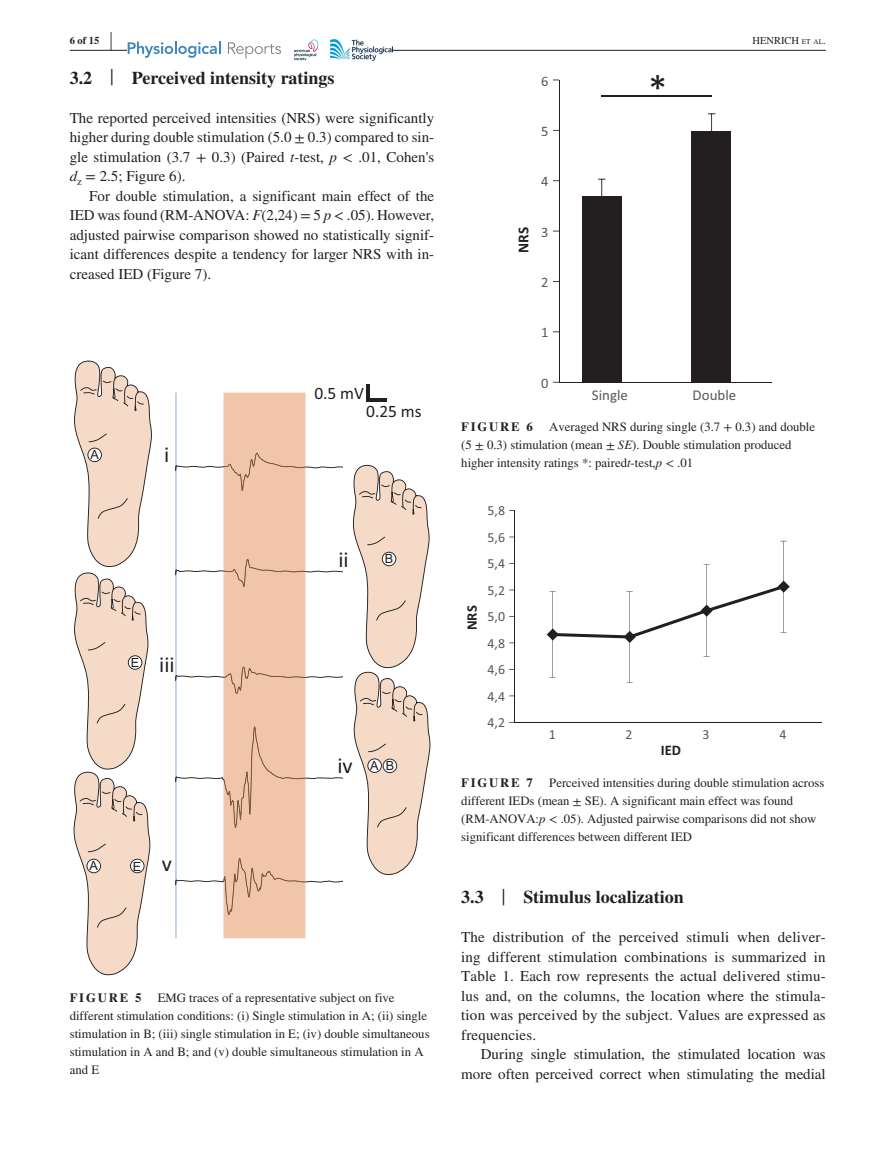
<style>
.page{position:relative;width:893px;height:1174px;background:#fff}
.page>*{position:absolute;margin:0;border:0;box-sizing:border-box;transform-origin:0 0}
.t1{font:39px "Calibri";color:#231f20}
.t2{font:700 25.95px "STIX";color:#231f20;scale:.36 1}
.t3{font:22.35px "Calibri";color:#231f20}
.t4{font:700 18px "STIX";color:#231f20}
.t5{font:17.4px "Calibri";color:#231f20}
.t6{font:700 15.3px "Calibri";color:#231f20}
.t7{font:15px/19.5px "STIX";color:#231f20;text-align:justify}
.t8{font:14.85px "Calibri";color:#57585a}
.t9{font:700 14.55px "Calibri";color:#231f20}
.t10{font:14.4px "Calibri";color:#57585a}
.t11{font:13.8px "Calibri";color:#57585a}
.t12{font:12.75px/18px "STIX";color:#231f20}
.t13{font:700 12.75px "STIX";letter-spacing:.14em;color:#231f20}
.t14{font:12.6px "Arial";color:#231f20}
.t15{font:10.5px "STIX";color:#231f20}
.t16{font:700 10.5px "STIX";color:#231f20}
.s1{font-size:7.35px}
.s2{font-weight:400;font-size:23.7px}
.s3{font-style:italic}
</style>
<div class="page">
<hr style="left:70px;top:50px;width:756px;height:1px;background:#231f20">
<div style="left:128px;top:39px;width:264px;height:22px;background:#fff"></div>
<svg style="left:294px;top:39px;width:24px;height:22px"></svg>
<img style="left:331px;top:39px;width:61px;height:22px">
<svg style="left:128px;top:42px;width:93px;height:16px"></svg>
<svg style="left:228px;top:42px;width:53px;height:17px"></svg>
<svg style="left:74px;top:360px;width:78px;height:615px"></svg>
<svg style="left:352px;top:465px;width:78px;height:410px"></svg>
<svg style="left:175px;top:392px;width:167px;height:546px"></svg>
<hr style="left:366px;top:384px;width:4px;height:18px;background:#231f20">
<hr style="left:369px;top:398px;width:17px;height:4px;background:#231f20">
<div style="left:582px;top:196px;width:40px;height:186px;background:#231f20"></div>
<svg style="left:598px;top:179px;width:7px;height:17px"></svg>
<svg style="left:708px;top:113px;width:7px;height:18px"></svg>
<hr style="left:559px;top:80px;width:1px;height:302px;background:#231f20">
<hr style="left:559px;top:382px;width:212px;height:1px;background:#231f20">
<hr style="left:601px;top:95px;width:110px;height:1px;background:#231f20">
<div style="left:691px;top:131px;width:40px;height:252px;background:#231f20"></div>
<hr style="left:514px;top:510px;width:1px;height:212px;background:#231f20">
<hr style="left:514px;top:722px;width:308px;height:1px;background:#231f20">
<hr style="left:553px;top:634px;width:1px;height:43px;background:#57585a">
<hr style="left:630px;top:637px;width:1px;height:45px;background:#57585a">
<hr style="left:706px;top:610px;width:1px;height:47px;background:#57585a">
<hr style="left:706px;top:564px;width:1px;height:46px;background:#57585a">
<hr style="left:783px;top:541px;width:1px;height:45px;background:#57585a">
<svg style="left:547px;top:580px;width:243px;height:63px"></svg>
<p class="t16" style="left:70px;top:34px;width:31px">6 of 15</p>
<h2 class="t2" style="left:110px;top:26px;width:7px">|</h2>
<p class="t15" style="left:752px;top:33px;width:75px">HENRICH <span class="s1">et al</span>.</p>
<p class="t4" style="left:70px;top:67px;width:266px">3.2 <span class="s2">|</span> Perceived intensity ratings</p>
<p class="t7" style="left:70px;top:109px;width:366px">The reported perceived intensities (NRS) were significantly higher during double stimulation (5.0 ± 0.3) compared to sin&shy;gle stimulation (3.7 + 0.3) (Paired <span class="s3">t</span>-test, <span class="s3">p</span> &lt; .01, Cohen's <span class="s3">d</span><sub>z</sub> = 2.5; Figure 6).</p>
<p class="t7" style="left:70px;top:187px;width:366px;text-indent:20px">For double stimulation, a significant main effect of the IED was found (RM-ANOVA: <span class="s3">F</span>(2,24) = 5 <span class="s3">p</span> &lt; .05). However, adjusted pairwise comparison showed no statistically signif&shy;icant differences despite a tendency for larger NRS with in&shy;creased IED (Figure 7).</p>
<h1 class="t1" style="left:648px;top:64px;width:21px">*</h1>
<p class="t10" style="left:541px;top:72px;width:9px">6</p>
<p class="t10" style="left:541px;top:122px;width:9px">5</p>
<p class="t10" style="left:541px;top:172px;width:9px">4</p>
<p class="t10" style="left:541px;top:223px;width:9px">3</p>
<p class="t6" style="left:514px;top:253px;width:27px;rotate:-90deg">NRS</p>
<p class="t10" style="left:541px;top:273px;width:9px">2</p>
<p class="t5" style="left:314px;top:382px;width:51px">0.5 mV</p>
<p class="t5" style="left:366px;top:400px;width:57px">0.25 ms</p>
<p class="t14" style="left:90px;top:446px;width:10px">A</p>
<h3 class="t3" style="left:164px;top:440px;width:7px">i</h3>
<h3 class="t3" style="left:338px;top:546px;width:12px">ii</h3>
<p class="t14" style="left:385px;top:551px;width:10px">B</p>
<p class="t14" style="left:131px;top:654px;width:10px">E</p>
<h3 class="t3" style="left:159px;top:650px;width:17px">iii</h3>
<h3 class="t3" style="left:338px;top:751px;width:17px">iv</h3>
<p class="t14" style="left:370px;top:757px;width:25px">A B</p>
<p class="t14" style="left:89px;top:857px;width:10px">A</p>
<p class="t14" style="left:133px;top:858px;width:10px">E</p>
<h3 class="t3" style="left:162px;top:849px;width:12px">v</h3>
<p class="t13" style="left:70px;top:990px;width:73px">FIGURE 5</p>
<p class="t12" style="left:70px;top:989px;width:361px;text-indent:88px">EMG traces of a representative subject on five different stimulation conditions: (i) Single stimulation in A; (ii) single stimulation in B; (iii) single stimulation in E; (iv) double simultaneous stimulation in A and B; and (v) double simultaneous stimulation in A and E</p>
<p class="t10" style="left:541px;top:323px;width:9px">1</p>
<p class="t10" style="left:541px;top:374px;width:9px">0</p>
<p class="t8" style="left:592px;top:385px;width:38px">Single</p>
<p class="t8" style="left:693px;top:385px;width:45px">Double</p>
<p class="t13" style="left:461px;top:419px;width:73px">FIGURE 6</p>
<p class="t12" style="left:461px;top:419px;width:355px;text-indent:88px">Averaged NRS during single (3.7 + 0.3) and double (5 ± 0.3) stimulation (mean ± <span class="s3">SE</span>). Double stimulation produced higher intensity ratings *: paired<span class="s3">t</span>-test,<span class="s3">p</span> &lt; .01</p>
<p class="t11" style="left:488px;top:502px;width:19px">5,8</p>
<p class="t11" style="left:488px;top:528px;width:19px">5,6</p>
<p class="t11" style="left:488px;top:555px;width:19px">5,4</p>
<p class="t9" style="left:463px;top:630px;width:26px;rotate:-90deg">NRS</p>
<p class="t11" style="left:488px;top:581px;width:19px">5,2</p>
<p class="t11" style="left:488px;top:608px;width:19px">5,0</p>
<p class="t11" style="left:488px;top:634px;width:19px">4,8</p>
<p class="t11" style="left:488px;top:660px;width:19px">4,6</p>
<p class="t11" style="left:488px;top:687px;width:19px">4,4</p>
<p class="t11" style="left:488px;top:713px;width:19px">4,2</p>
<p class="t11" style="left:549px;top:725px;width:9px">1</p>
<p class="t11" style="left:626px;top:725px;width:9px">2</p>
<p class="t11" style="left:702px;top:725px;width:9px">3</p>
<p class="t11" style="left:779px;top:725px;width:9px">4</p>
<p class="t9" style="left:661px;top:741px;width:22px">IED</p>
<p class="t13" style="left:461px;top:775px;width:73px">FIGURE 7</p>
<p class="t12" style="left:461px;top:774px;width:365px;text-indent:88px">Perceived intensities during double stimulation across different IEDs (mean ± SE). A significant main effect was found (RM-ANOVA:<span class="s3">p</span> &lt; .05). Adjusted pairwise comparisons did not show significant differences between different IED</p>
<p class="t4" style="left:461px;top:886px;width:224px">3.3 <span class="s2">|</span> Stimulus localization</p>
<p class="t7" style="left:461px;top:928px;width:366px">The distribution of the perceived stimuli when deliver&shy;ing different stimulation combinations is summarized in Table 1. Each row represents the actual delivered stimu&shy;lus and, on the columns, the location where the stimula&shy;tion was perceived by the subject. Values are expressed as frequencies.</p>
<p class="t7" style="left:461px;top:1045px;width:366px;text-align:right">During single stimulation, the stimulated location was more often perceived correct when stimulating the medial</p>
</div>
